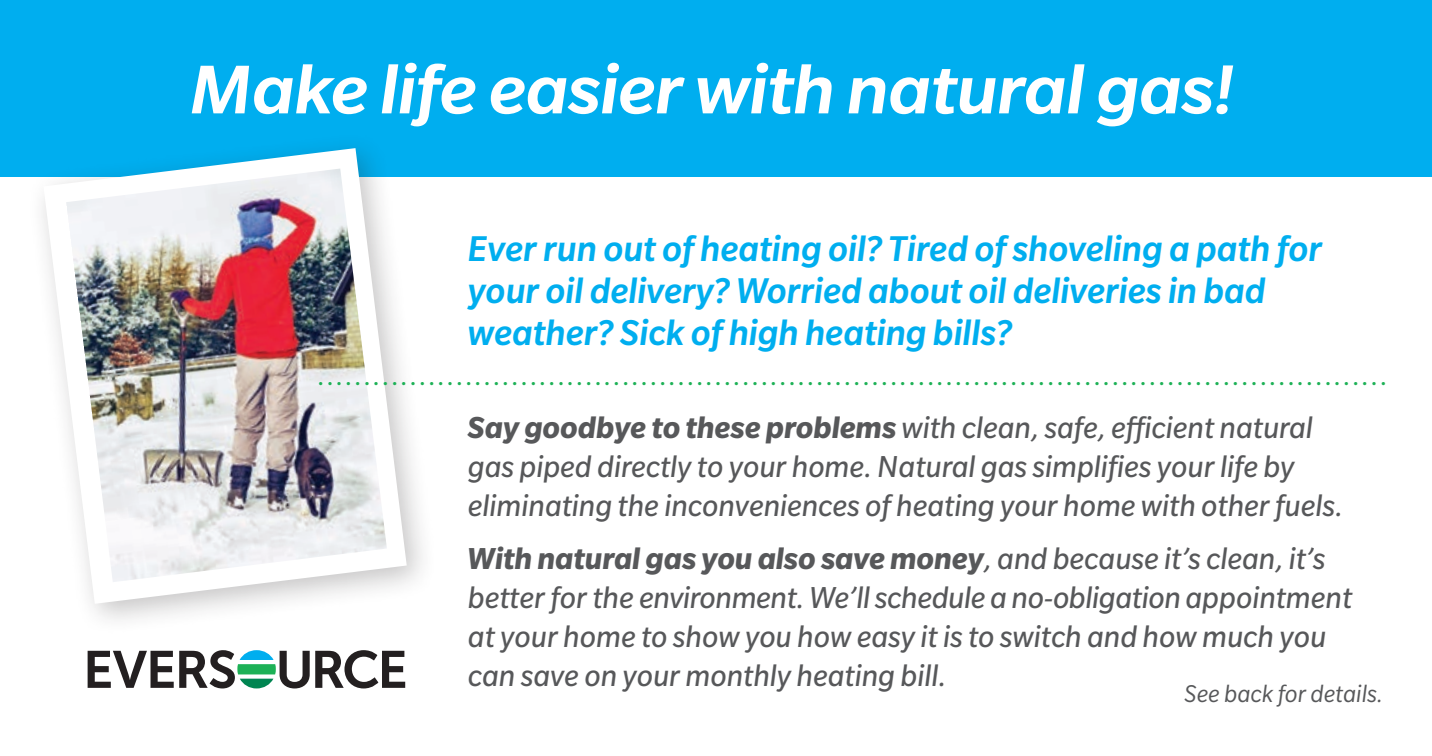
<style>
.page{position:relative;width:1432px;height:756px;background:#fff}
.page>*{position:absolute;margin:0;border:0;box-sizing:border-box;transform-origin:0 0}
.t1{font:italic 500 75px "Slate Pro";letter-spacing:-.01em;color:#fff;scale:1.09 1}
.t2{font:italic 500 39px/42px "Slate Pro";color:#00aeef}
.t3{font:italic 33px/39px "Slate Pro";color:#57585a}
.t4{font:31.2px "Slate Pro";color:#1db156}
.t5{font:italic 26.4px "Slate Pro";color:#57585a}
.s1{font-weight:700}
</style>
<div class="page">
<div style="left:0;top:0;width:1431px;height:177px;background:#00aeef"></div>
<div style="left:27px;top:132px;width:411px;height:503px;background:#231f20;opacity:.26"></div>
<svg style="left:43px;top:148px;width:364px;height:456px"></svg>
<img style="left:66px;top:169px;width:321px;height:413px">
<svg style="left:88px;top:650px;width:317px;height:38px"></svg>
<h1 class="t1" style="left:190px;top:49px;width:961px">Make life easier with natural gas!</h1>
<p class="t2" style="left:468px;top:228px;width:855px">Ever run out of heating oil? Tired of shoveling a path for your oil delivery? Worried about oil deliveries in bad weather? Sick of high heating bills?</p>
<p class="t4" style="left:317px;top:359px;width:1072px">....................................................................................................................</p>
<p class="t3" style="left:468px;top:408px;width:876px"><span class="s1">Say goodbye to these problems</span> with clean, safe, efficient natural gas piped directly to your home. Natural gas simplifies your life by eliminating the inconveniences of heating your home with other fuels.</p>
<p class="t3" style="left:468px;top:539px;width:885px"><span class="s1">With natural gas you also save money</span>, and because it’s clean, it’s better for the environment. We’ll schedule a no-obligation appointment at your home to show you how easy it is to switch and how much you can save on your monthly heating bill.</p>
<p class="t5" style="left:1184px;top:680px;width:200px">See back for details.</p>
</div>
